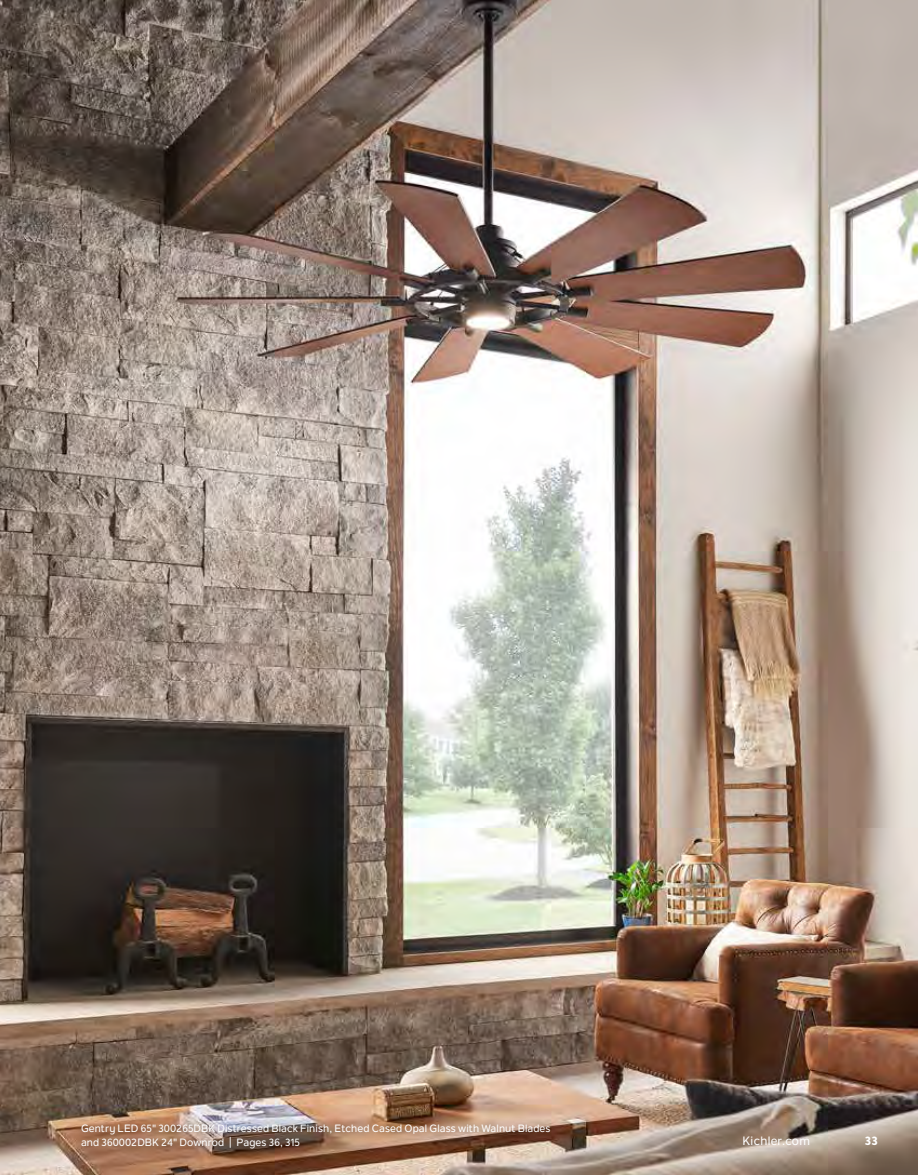
<style>
.page{position:relative;width:918px;height:1175px;background:#fff}
.page>*{position:absolute;margin:0;border:0;box-sizing:border-box;transform-origin:0 0}
.t1{font:500 12px "Nolan Next";letter-spacing:.025em;color:#fff}
.t2{font:800 12px "Nolan Next";color:#fff}
.t3{font:500 10.5px/14.2px "Nolan Next";letter-spacing:.01em;color:#fff}
</style>
<div class="page">
<img style="left:0;top:0;width:918px;height:1174px">
<div style="left:73px;top:1116px;width:485px;height:40px;background:#000;opacity:.55"></div>
<p class="t3" style="left:81px;top:1120px;width:471px">Gentry LED 65" 300265DBK Distressed Black Finish, Etched Cased Opal Glass with Walnut Blades and 360002DBK 24" Downrod | Pages 36, 315</p>
<p class="t1" style="left:743px;top:1133px;width:69px">Kichler.com</p>
<p class="t2" style="left:865px;top:1133px;width:14px">33</p>
</div>
